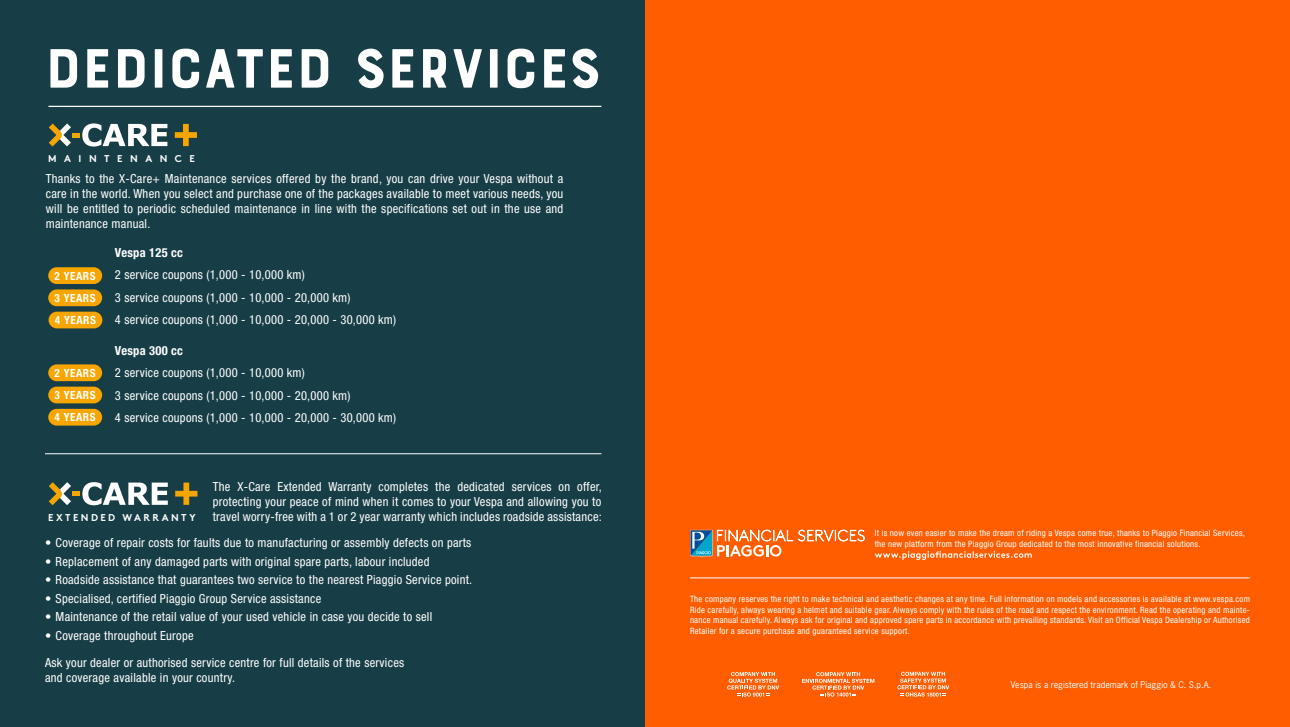
<style>
.page{position:relative;width:1290px;height:727px;background:#fff}
.page>*{position:absolute;margin:0;border:0;box-sizing:border-box;transform-origin:0 0}
.t1{font:58.38px "Bourton Base";color:#fff}
.t2{font:condensed 12.5px/15px "Helvetica Neue LT Std";letter-spacing:.02em;color:#fff}
.t3{font:700 condensed 12.5px "Helvetica Neue LT Std";letter-spacing:.02em;color:#fff}
.t4{font:700 condensed 11.25px "Helvetica Neue LT Std";letter-spacing:.05em;color:#fff}
.t5{font:700 9.88px "Brown Std";letter-spacing:.24em;color:#fff}
.t6{font:700 9.88px "Brown Std";letter-spacing:.76em;color:#fff}
.t7{font:condensed 8.75px/10.5px "Helvetica Neue LT Std";letter-spacing:.03em;color:#fff;text-align:justify}
.t8{font:8.75px "News Gothic Std";color:#fff}
</style>
<div class="page">
<div style="left:0;top:0;width:1290px;height:726px;background:#173d46"></div>
<div style="left:645px;top:0;width:645px;height:726px;background:#ff5d00"></div>
<svg style="left:690px;top:529px;width:175px;height:28px"></svg>
<hr style="left:45px;top:453px;width:556px;height:1px;background:#fff">
<hr style="left:690px;top:577px;width:560px;height:1px;background:#fff">
<svg style="left:875px;top:551px;width:157px;height:9px"></svg>
<svg style="left:49px;top:123px;width:118px;height:23px"></svg>
<svg style="left:175px;top:124px;width:22px;height:22px"></svg>
<svg style="left:49px;top:482px;width:119px;height:23px"></svg>
<svg style="left:175px;top:482px;width:22px;height:22px"></svg>
<div style="left:48px;top:267px;width:54px;height:17px;background:#f7a600;border-radius:8px"></div>
<div style="left:48px;top:364px;width:54px;height:17px;background:#f7a600;border-radius:8px"></div>
<div style="left:48px;top:289px;width:54px;height:17px;background:#f7a600;border-radius:8px"></div>
<div style="left:48px;top:386px;width:54px;height:17px;background:#f7a600;border-radius:8px"></div>
<div style="left:49px;top:311px;width:53px;height:17px;background:#f7a600;border-radius:8px"></div>
<div style="left:48px;top:408px;width:54px;height:17px;background:#f7a600;border-radius:8px"></div>
<hr style="left:48px;top:106px;width:553px;height:1px;background:#fff">
<svg style="left:727px;top:672px;width:52px;height:24px"></svg>
<svg style="left:802px;top:672px;width:72px;height:24px"></svg>
<svg style="left:897px;top:671px;width:52px;height:25px"></svg>
<h1 class="t1" style="left:45px;top:32px;width:558px">DEDICATED SERVICES</h1>
<p class="t6" style="left:48px;top:152px;width:148px">MAINTENANCE</p>
<p class="t2" style="left:46px;top:171px;width:519px;text-align:justify">Thanks to the X-Care+ Maintenance services offered by the brand, you can drive your Vespa without a care in the world. When you select and purchase one of the packages available to meet various needs, you will be entitled to periodic scheduled maintenance in line with the specifications set out in the use and maintenance manual.</p>
<p class="t4" style="left:55px;top:269px;width:43px">2 YEARS</p>
<p class="t4" style="left:55px;top:291px;width:43px">3 YEARS</p>
<p class="t4" style="left:55px;top:313px;width:43px">4 YEARS</p>
<p class="t4" style="left:55px;top:366px;width:43px">2 YEARS</p>
<p class="t4" style="left:55px;top:388px;width:43px">3 YEARS</p>
<p class="t4" style="left:55px;top:410px;width:43px">4 YEARS</p>
<p class="t3" style="left:115px;top:244px;width:70px">Vespa 125 cc</p>
<p class="t2" style="left:115px;top:263px;width:283px;line-height:22.5px">2 service coupons (1,000 - 10,000 km)<br>3 service coupons (1,000 - 10,000 - 20,000 km)<br>4 service coupons (1,000 - 10,000 - 20,000 - 30,000 km)</p>
<p class="t3" style="left:115px;top:343px;width:70px">Vespa 300 cc</p>
<p class="t2" style="left:115px;top:361px;width:283px;line-height:22.5px">2 service coupons (1,000 - 10,000 km)<br>3 service coupons (1,000 - 10,000 - 20,000 km)<br>4 service coupons (1,000 - 10,000 - 20,000 - 30,000 km)</p>
<p class="t2" style="left:213px;top:479px;width:391px;text-align:justify">The X-Care Extended Warranty completes the dedicated services on offer, protecting your peace of mind when it comes to your Vespa and allowing you to travel worry-free with a 1 or 2 year warranty which includes roadside assistance:</p>
<p class="t5" style="left:48px;top:511px;width:149px">EXTENDED WARRANTY</p>
<p class="t2" style="left:45px;top:535px;width:428px">• Coverage of repair costs for faults due to manufacturing or assembly defects on parts</p>
<p class="t2" style="left:45px;top:553px;width:386px">• Replacement of any damaged parts with original spare parts, labour included</p>
<p class="t2" style="left:45px;top:572px;width:429px">• Roadside assistance that guarantees two service to the nearest Piaggio Service point.</p>
<p class="t2" style="left:45px;top:590px;width:278px">• Specialised, certified Piaggio Group Service assistance</p>
<p class="t2" style="left:45px;top:609px;width:389px">• Maintenance of the retail value of your used vehicle in case you decide to sell</p>
<p class="t2" style="left:45px;top:621px;width:361px;line-height:27.1px">• Coverage throughout Europe<br>Ask your dealer or authorised service centre for full details of the services</p>
<p class="t2" style="left:45px;top:669px;width:192px">and coverage available in your country.</p>
<p class="t7" style="left:875px;top:527px;width:372px">It is now even easier to make the dream of riding a Vespa come true, thanks to Piaggio Financial Services, the new platform from the Piaggio Group dedicated to the most innovative financial solutions.</p>
<p class="t7" style="left:690px;top:593px;width:561px">The company reserves the right to make technical and aesthetic changes at any time. Full information on models and accessories is available at www.vespa.com Ride carefully, always wearing a helmet and suitable gear. Always comply with the rules of the road and respect the environment. Read the operating and mainte&shy;nance manual carefully. Always ask for original and approved spare parts in accordance with prevailing standards. Visit an Official Vespa Dealership or Authorised Retailer for a secure purchase and guaranteed service support.</p>
<p class="t8" style="left:1011px;top:678px;width:202px">Vespa is a registered trademark of Piaggio &amp; C. S.p.A.</p>
</div>
